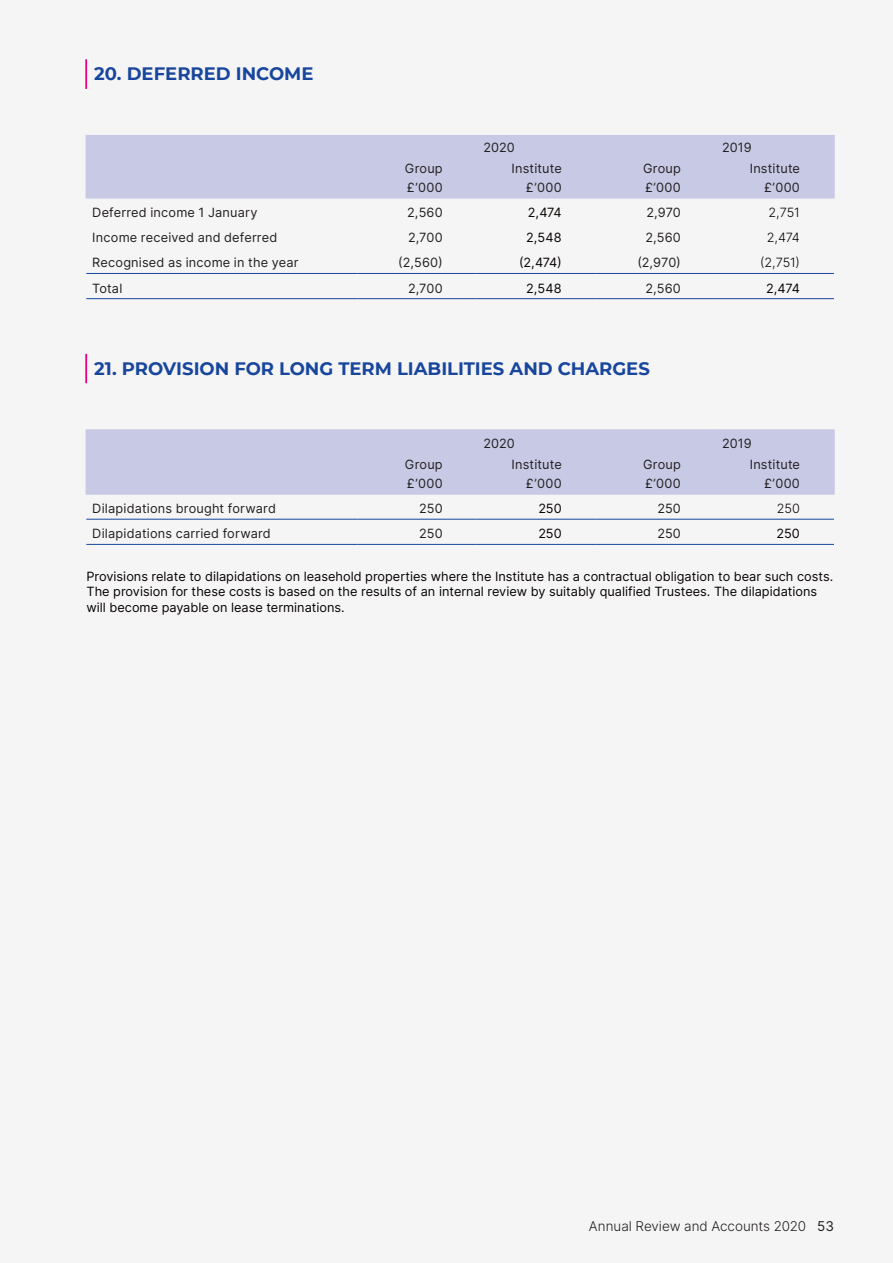
<style>
.page{position:relative;width:893px;height:1263px;background:#fff}
.page>*{position:absolute;margin:0;border:0;box-sizing:border-box;transform-origin:0 0}
.t1{font:700 18px "Montserrat";color:#18469d}
.t2{font:300 13.5px "Inter";color:#231f20}
.t3{font:12.75px/18.9px "Inter";letter-spacing:.015em;color:#231f20}
.t4{font:12.75px/15.3px "Inter";color:#080302}
.t5{font:300 12.75px "Inter";letter-spacing:-.015em;color:#080302}
.s1{font-weight:400}
</style>
<div class="page">
<svg style="left:86px;top:60px;width:1px;height:29px"></svg>
<svg style="left:86px;top:354px;width:1px;height:29px"></svg>
<div style="left:87px;top:135px;width:746px;height:62px;background:#c7c9e5"></div>
<hr style="left:86px;top:135px;width:1px;height:62px;background:#c7c9e5">
<hr style="left:714px;top:135px;width:2px;height:62px;background:#c7c9e5">
<hr style="left:833px;top:135px;width:2px;height:62px;background:#c7c9e5">
<hr style="left:86px;top:197px;width:272px;height:2px;background:#c7c9e5">
<hr style="left:358px;top:197px;width:119px;height:2px;background:#c7c9e5">
<hr style="left:477px;top:197px;width:119px;height:2px;background:#c7c9e5">
<hr style="left:596px;top:197px;width:119px;height:2px;background:#c7c9e5">
<hr style="left:715px;top:197px;width:120px;height:2px;background:#c7c9e5">
<hr style="left:86px;top:273px;width:272px;height:1px;background:#18469d">
<hr style="left:358px;top:273px;width:119px;height:1px;background:#18469d">
<hr style="left:477px;top:273px;width:119px;height:1px;background:#18469d">
<hr style="left:596px;top:273px;width:119px;height:1px;background:#18469d">
<hr style="left:715px;top:273px;width:119px;height:1px;background:#18469d">
<hr style="left:86px;top:298px;width:272px;height:1px;background:#18469d">
<hr style="left:358px;top:298px;width:119px;height:1px;background:#18469d">
<hr style="left:477px;top:298px;width:119px;height:1px;background:#18469d">
<hr style="left:596px;top:298px;width:119px;height:1px;background:#18469d">
<hr style="left:715px;top:298px;width:119px;height:1px;background:#18469d">
<div style="left:87px;top:429px;width:746px;height:64px;background:#c7c9e5"></div>
<hr style="left:86px;top:429px;width:1px;height:64px;background:#c7c9e5">
<hr style="left:714px;top:429px;width:2px;height:64px;background:#c7c9e5">
<hr style="left:833px;top:429px;width:2px;height:64px;background:#c7c9e5">
<hr style="left:86px;top:493px;width:272px;height:2px;background:#c7c9e5">
<hr style="left:358px;top:493px;width:119px;height:2px;background:#c7c9e5">
<hr style="left:477px;top:493px;width:119px;height:2px;background:#c7c9e5">
<hr style="left:596px;top:493px;width:119px;height:2px;background:#c7c9e5">
<hr style="left:715px;top:493px;width:120px;height:2px;background:#c7c9e5">
<hr style="left:86px;top:519px;width:272px;height:1px;background:#18469d">
<hr style="left:358px;top:519px;width:119px;height:1px;background:#18469d">
<hr style="left:477px;top:519px;width:119px;height:1px;background:#18469d">
<hr style="left:596px;top:519px;width:119px;height:1px;background:#18469d">
<hr style="left:715px;top:519px;width:119px;height:1px;background:#18469d">
<hr style="left:86px;top:544px;width:272px;height:1px;background:#18469d">
<hr style="left:358px;top:544px;width:119px;height:1px;background:#18469d">
<hr style="left:477px;top:544px;width:119px;height:1px;background:#18469d">
<hr style="left:596px;top:544px;width:119px;height:1px;background:#18469d">
<hr style="left:715px;top:544px;width:119px;height:1px;background:#18469d">
<h1 class="t1" style="left:94px;top:61px;width:221px">20. DEFERRED INCOME</h1>
<p class="t3" style="left:483px;top:138px;width:33px">2020</p>
<p class="t3" style="left:722px;top:138px;width:31px">2019</p>
<p class="t3" style="left:405px;top:159px;width:39px">Group £’000</p>
<p class="t3" style="left:512px;top:159px;width:52px;text-align:right">Institute £’000</p>
<p class="t3" style="left:643px;top:159px;width:39px">Group £’000</p>
<p class="t3" style="left:750px;top:159px;width:52px;text-align:right">Institute £’000</p>
<p class="t3" style="left:92px;top:203px;width:167px">Deferred income 1 January</p>
<p class="t3" style="left:407px;top:203px;width:37px">2,560</p>
<p class="t4" style="left:528px;top:204px;width:35px">2,474</p>
<p class="t3" style="left:646px;top:203px;width:36px">2,970</p>
<p class="t5" style="left:769px;top:203px;width:33px">2,751</p>
<p class="t3" style="left:92px;top:228px;width:187px">Income received and deferred</p>
<p class="t3" style="left:408px;top:228px;width:36px">2,700</p>
<p class="t4" style="left:526px;top:230px;width:37px">2,548</p>
<p class="t3" style="left:645px;top:228px;width:37px">2,560</p>
<p class="t5" style="left:767px;top:228px;width:35px">2,474</p>
<p class="t3" style="left:92px;top:253px;width:208px">Recognised as income in the year</p>
<p class="t3" style="left:398px;top:253px;width:46px">(2,560)</p>
<p class="t4" style="left:519px;top:255px;width:44px">(2,474)</p>
<p class="t3" style="left:637px;top:253px;width:45px">(2,970)</p>
<p class="t5" style="left:760px;top:254px;width:41px">(2,751)</p>
<p class="t3" style="left:92px;top:278px;width:32px">Total</p>
<p class="t3" style="left:408px;top:278px;width:36px">2,700</p>
<p class="t4" style="left:526px;top:280px;width:37px">2,548</p>
<p class="t3" style="left:645px;top:278px;width:37px">2,560</p>
<p class="t4" style="left:766px;top:280px;width:35px">2,474</p>
<h1 class="t1" style="left:94px;top:355px;width:557px">21. PROVISION FOR LONG TERM LIABILITIES AND CHARGES</h1>
<p class="t3" style="left:483px;top:434px;width:33px">2020</p>
<p class="t3" style="left:722px;top:434px;width:31px">2019</p>
<p class="t3" style="left:405px;top:455px;width:39px">Group £’000</p>
<p class="t3" style="left:512px;top:455px;width:52px;text-align:right">Institute £’000</p>
<p class="t3" style="left:643px;top:455px;width:39px">Group £’000</p>
<p class="t3" style="left:750px;top:455px;width:52px;text-align:right">Institute £’000</p>
<p class="t3" style="left:92px;top:499px;width:185px">Dilapidations brought forward</p>
<p class="t3" style="left:419px;top:499px;width:25px">250</p>
<p class="t4" style="left:538px;top:501px;width:25px">250</p>
<p class="t3" style="left:657px;top:499px;width:25px">250</p>
<p class="t5" style="left:777px;top:499px;width:25px">250</p>
<p class="t3" style="left:92px;top:524px;width:180px">Dilapidations carried forward</p>
<p class="t3" style="left:419px;top:524px;width:25px">250</p>
<p class="t4" style="left:538px;top:526px;width:25px">250</p>
<p class="t3" style="left:657px;top:524px;width:25px">250</p>
<p class="t4" style="left:776px;top:526px;width:25px">250</p>
<p class="t4" style="left:87px;top:568px;width:748px">Provisions relate to dilapidations on leasehold properties where the Institute has a contractual obligation to bear such costs.<br>The provision for these costs is based on the results of an internal review by suitably qualified Trustees. The dilapidations will become payable on lease terminations.</p>
<p class="t2" style="left:589px;top:1217px;width:247px">Annual Review and Accounts 2020 <span class="s1">53</span></p>
</div>
